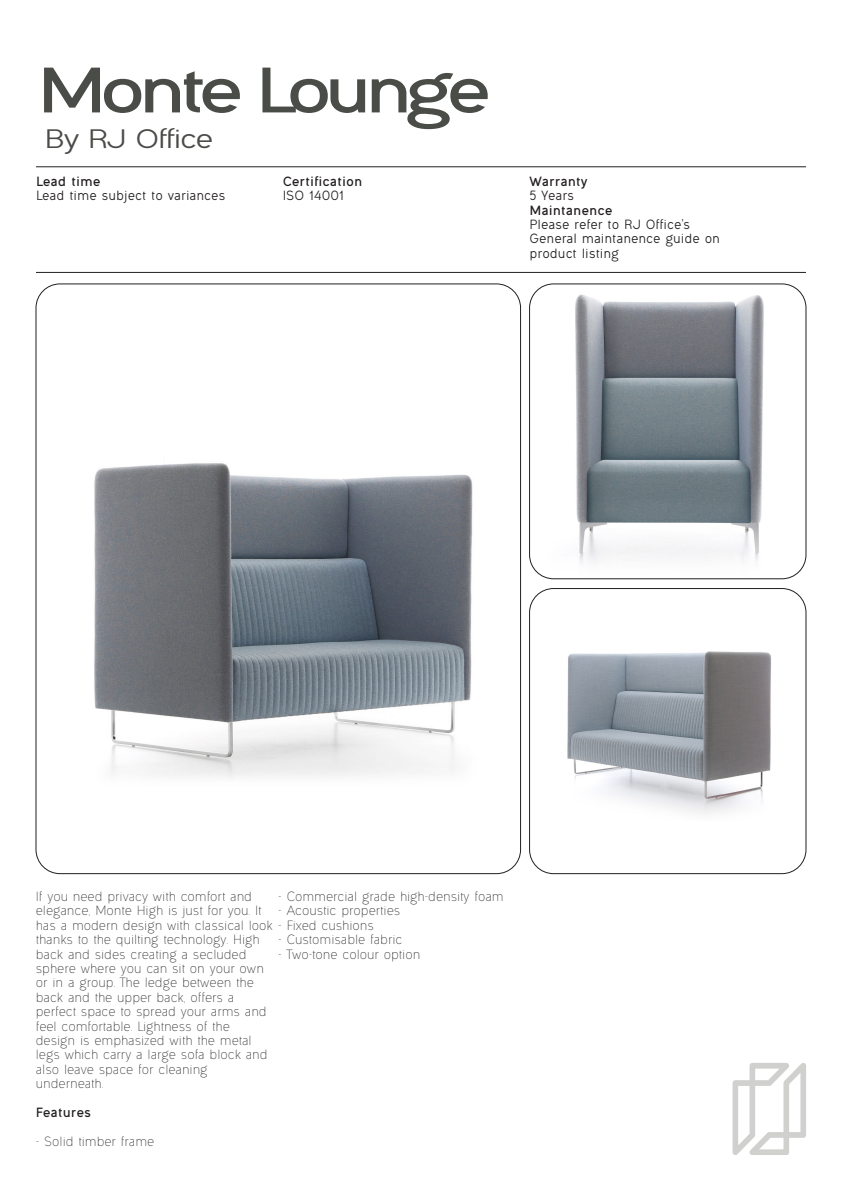
<style>
.page{position:relative;width:842px;height:1191px;background:#fff}
.page>*{position:absolute;margin:0;border:0;box-sizing:border-box;transform-origin:0 0}
.t1{font:700 57.6px "Ogonek";letter-spacing:-.13em;color:#4a4c48;scale:1.25 1}
.t2{font:24px "Ogonek";letter-spacing:-.07em;color:#4a4c48;scale:1.25 1}
.t3{font:300 12px/14.4px "Ogonek";color:#231f20}
.t4{font:12px "Ogonek";color:#231f20}
.t5{font:700 12px "Ogonek";color:#231f20}
</style>
<div class="page">
<hr style="left:36px;top:166px;width:770px;height:1px;background:#231f20">
<hr style="left:36px;top:272px;width:770px;height:1px;background:#231f20">
<img style="left:36px;top:463px;width:484px;height:410px">
<img style="left:530px;top:284px;width:276px;height:295px">
<div style="left:529px;top:284px;width:277px;height:295px;border:1px solid #231f20;border-radius:24px"></div>
<img style="left:530px;top:588px;width:276px;height:284px">
<div style="left:529px;top:588px;width:277px;height:285px;border:1px solid #231f20;border-radius:24px"></div>
<svg style="left:732px;top:1063px;width:74px;height:92px"></svg>
<p class="t1" style="left:36px;top:48px;width:366px">Monte Lounge</p>
<p class="t2" style="left:44px;top:123px;width:137px">By RJ Office</p>
<p class="t5" style="left:36px;top:172px;width:66px">Lead time</p>
<p class="t4" style="left:36px;top:187px;width:191px">Lead time subject to variances</p>
<p class="t5" style="left:283px;top:172px;width:81px">Certification</p>
<p class="t4" style="left:283px;top:187px;width:63px">ISO 14001</p>
<p class="t5" style="left:529px;top:172px;width:60px">Warranty</p>
<p class="t4" style="left:529px;top:187px;width:46px">5 Years</p>
<p class="t5" style="left:529px;top:201px;width:85px">Maintanence</p>
<p class="t4" style="left:529px;top:216px;width:162px">Please refer to RJ Office’s</p>
<p class="t4" style="left:529px;top:230px;width:192px">General maintanence guide on</p>
<p class="t4" style="left:529px;top:245px;width:91px">product listing</p>
<p class="t3" style="left:36px;top:889px;width:238px">If you need privacy with comfort and elegance, Monte High is just for you. It has a modern design with classical look thanks to the quilting technology. High back and sides creating a secluded sphere where you can sit on your own or in a group. The ledge between the back and the upper back, offers a</p>
<p class="t3" style="left:36px;top:1004px;width:232px">perfect space to spread your arms and feel comfortable. Lightness of the</p>
<p class="t3" style="left:36px;top:1033px;width:233px">design is emphasized with the metal legs which carry a large sofa block and also leave space for cleaning</p>
<p class="t3" style="left:36px;top:1076px;width:69px">underneath.</p>
<p class="t5" style="left:36px;top:1103px;width:57px">Features</p>
<p class="t3" style="left:36px;top:1134px;width:120px">- Solid timber frame</p>
<p class="t3" style="left:278px;top:889px;width:227px">- Commercial grade high-density foam</p>
<p class="t3" style="left:278px;top:903px;width:123px">- Acoustic properties</p>
<p class="t3" style="left:278px;top:918px;width:97px">- Fixed cushions</p>
<p class="t3" style="left:278px;top:932px;width:126px">- Customisable fabric</p>
<p class="t3" style="left:278px;top:946px;width:143px">- Two-tone colour option</p>
</div>
